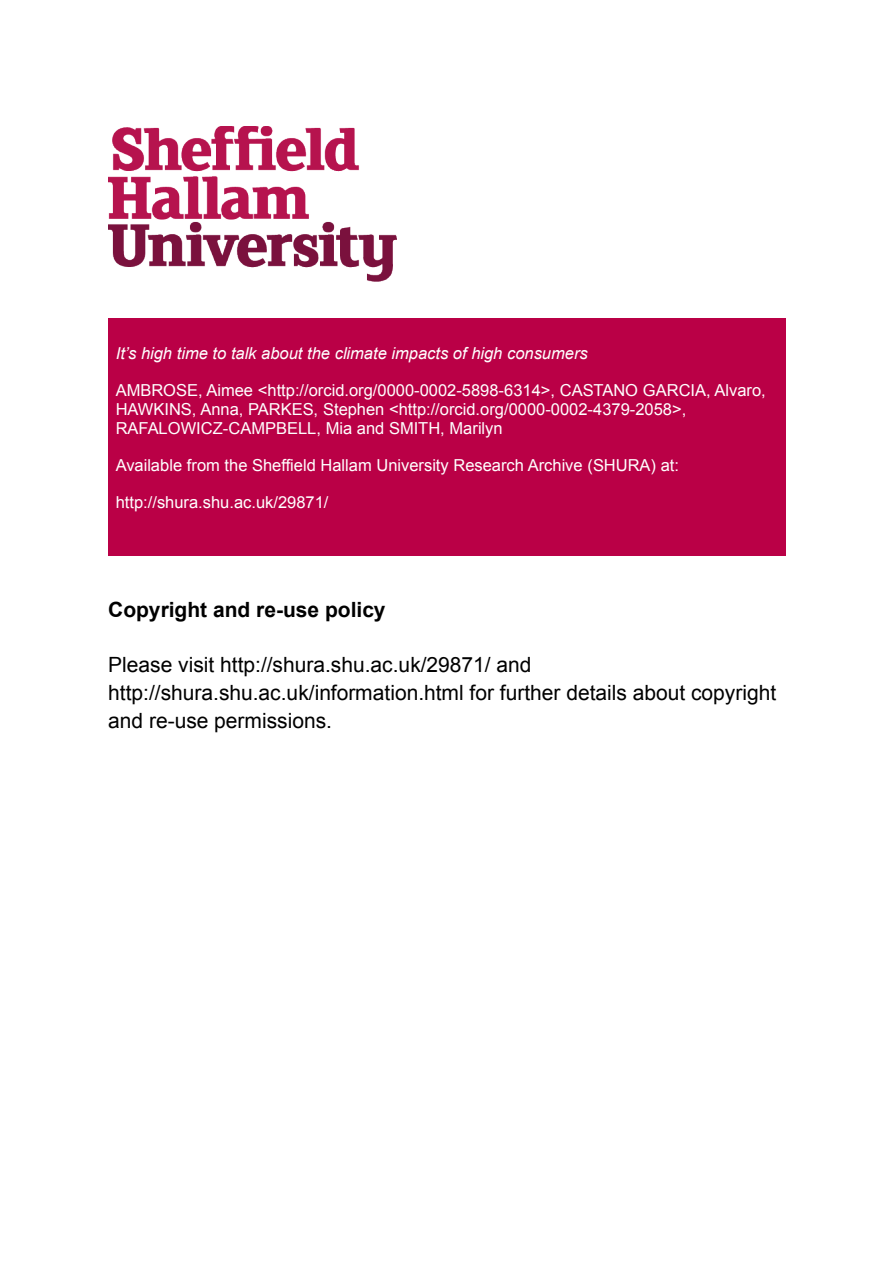
<style>
.page{position:relative;width:893px;height:1263px;background:#fff}
.page>*{position:absolute;margin:0;border:0;box-sizing:border-box;transform-origin:0 0}
.t1{font:21px/27.8px "Arial";color:#000}
.t2{font:700 21px "Arial";color:#000}
.t3{font:16.5px/18.9px "Arial";color:#fff}
.t4{font:italic 16.5px "Arial";color:#fff}
</style>
<div class="page">
<div style="left:108px;top:318px;width:677px;height:238px;background:#ba0046"></div>
<img style="left:108px;top:126px;width:288px;height:155px">
<p class="t4" style="left:116px;top:344px;width:473px">It’s high time to talk about the climate impacts of high consumers</p>
<p class="t3" style="left:116px;top:381px;width:651px">AMBROSE, Aimee &lt;http://orcid.org/0000-0002-5898-6314&gt;, CASTANO GARCIA, Alvaro,<br>HAWKINS, Anna, PARKES, Stephen &lt;http://orcid.org/0000-0002-4379-2058&gt;,<br>RAFALOWICZ-CAMPBELL, Mia and SMITH, Marilyn</p>
<p class="t3" style="left:116px;top:456px;width:565px">Available from the Sheffield Hallam University Research Archive (SHURA) at:</p>
<p class="t3" style="left:116px;top:493px;width:214px">http://shura.shu.ac.uk/29871/</p>
<p class="t2" style="left:108px;top:597px;width:279px">Copyright and re-use policy</p>
<p class="t1" style="left:108px;top:651px;width:669px">Please visit http://shura.shu.ac.uk/29871/ and http://shura.shu.ac.uk/information.html for further details about copyright and re-use permissions.</p>
</div>
